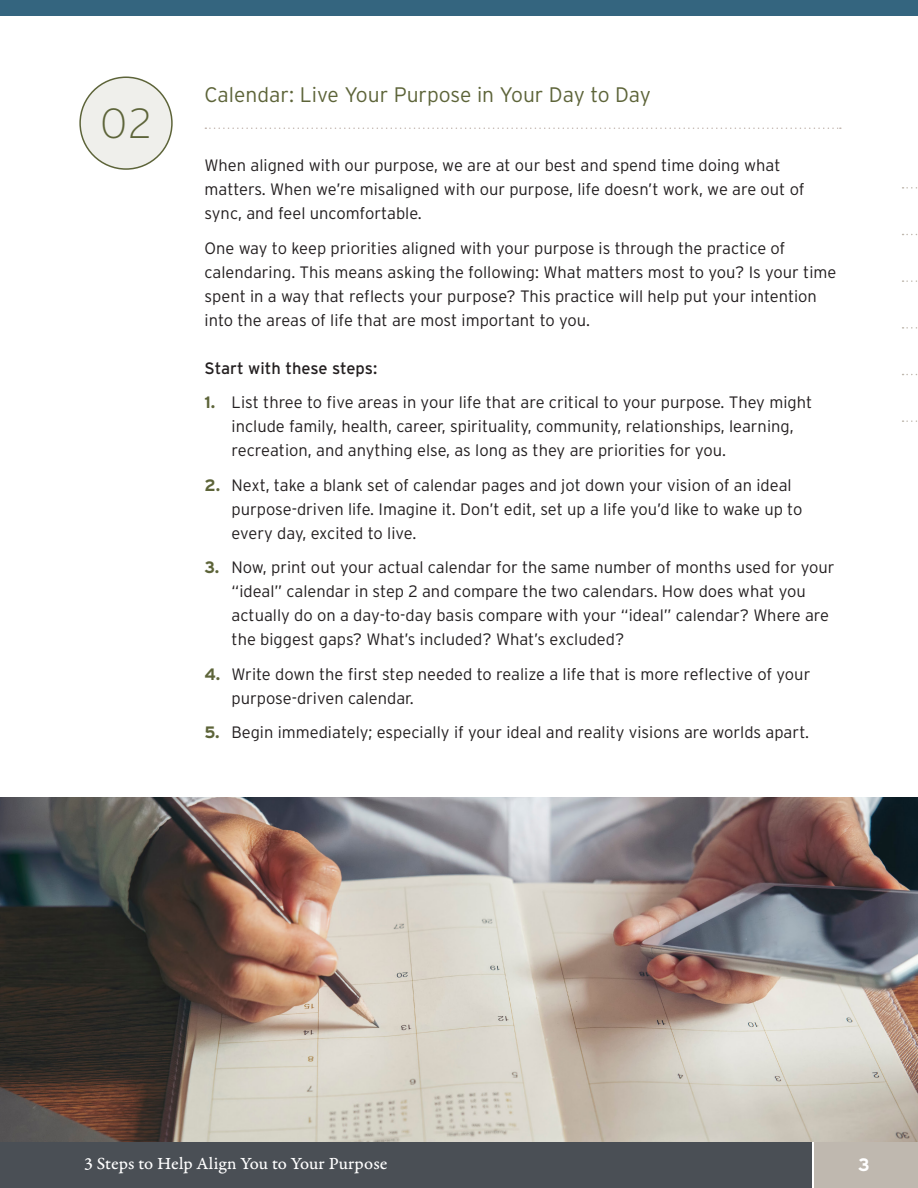
<style>
.page{position:relative;width:918px;height:1188px;background:#fff}
.page>*{position:absolute;margin:0;border:0;box-sizing:border-box;transform-origin:0 0}
.Subhead-NB{font:200 42px "Interstate";color:#5d6439}
.Paragraph-NB{font:300 21px "Interstate";color:#5d6439}
.t1{font:18px "Garamond Premr Pro Capt";color:#fff}
.t2{font:700 18px "Interstate";color:#fff}
.Paragraph-NB-2{font:300 16.5px/24px "Interstate";color:#231f20}
.Paragraph-NB-3{font:16.5px "Interstate";color:#231f20}
.s1{font-weight:700;color:#5d6439}
</style>
<div class="page">
<div style="left:814px;top:1143px;width:104px;height:45px;background:#bfb8af"></div>
<div style="left:0;top:1143px;width:812px;height:45px;background:#4a4f55"></div>
<svg style="left:903px;top:187px;width:14px;height:2px"></svg>
<svg style="left:903px;top:327px;width:14px;height:2px"></svg>
<svg style="left:903px;top:280px;width:14px;height:2px"></svg>
<svg style="left:903px;top:420px;width:14px;height:2px"></svg>
<div style="left:0;top:0;width:918px;height:16px;background:#34657f"></div>
<div style="left:80px;top:77px;width:92px;height:92px;background:#efefeb;border-radius:50%"></div>
<div style="left:79px;top:77px;width:94px;height:93px;border:2px solid #5d6439;border-radius:50%"></div>
<svg style="left:205px;top:128px;width:636px;height:1px"></svg>
<img style="left:0;top:797px;width:918px;height:345px">
<p class="Subhead-NB" style="left:100px;top:100px;width:53px">02</p>
<p class="Paragraph-NB" style="left:205px;top:83px;width:448px">Calendar: Live Your Purpose in Your Day to Day</p>
<p class="Paragraph-NB-2" style="left:205px;top:153px;width:602px">When aligned with our purpose, we are at our best and spend time doing what matters. When we’re misaligned with our purpose, life doesn’t work, we are out of sync, and feel uncomfortable.</p>
<p class="Paragraph-NB-2" style="left:205px;top:236px;width:633px">One way to keep priorities aligned with your purpose is through the practice of calendaring. This means asking the following: What matters most to you? Is your time spent in a way that reflects your purpose? This practice will help put your intention into the areas of life that are most important to you.</p>
<p class="Paragraph-NB-3" style="left:205px;top:359px;width:174px">Start with these steps:</p>
<p class="Paragraph-NB-2" style="left:232px;top:390px;width:582px;text-indent:-27px"><span class="s1">1.</span> List three to five areas in your life that are critical to your purpose. They might include family, health, career, spirituality, community, relationships, learning, recreation, and anything else, as long as they are priorities for you.</p>
<p class="Paragraph-NB-2" style="left:232px;top:473px;width:572px;text-indent:-27px"><span class="s1">2.</span> Next, take a blank set of calendar pages and jot down your vision of an ideal purpose-driven life. Imagine it. Don’t edit, set up a life you’d like to wake up to every day, excited to live.</p>
<p class="Paragraph-NB-2" style="left:232px;top:555px;width:605px;text-indent:-27px"><span class="s1">3.</span> Now, print out your actual calendar for the same number of months used for your “ideal” calendar in step 2 and compare the two calendars. How does what you actually do on a day-to-day basis compare with your “ideal” calendar? Where are the biggest gaps? What’s included? What’s excluded?</p>
<p class="Paragraph-NB-2" style="left:232px;top:662px;width:580px;text-indent:-27px"><span class="s1">4.</span> Write down the first step needed to realize a life that is more reflective of your purpose-driven calendar.</p>
<p class="Paragraph-NB-2" style="left:205px;top:720px;width:606px"><span class="s1">5.</span> Begin immediately; especially if your ideal and reality visions are worlds apart.</p>
<p class="t1" style="left:84px;top:1153px;width:305px">3 Steps to Help Align You to Your Purpose</p>
<p class="t2" style="left:858px;top:1154px;width:13px">3</p>
</div>
